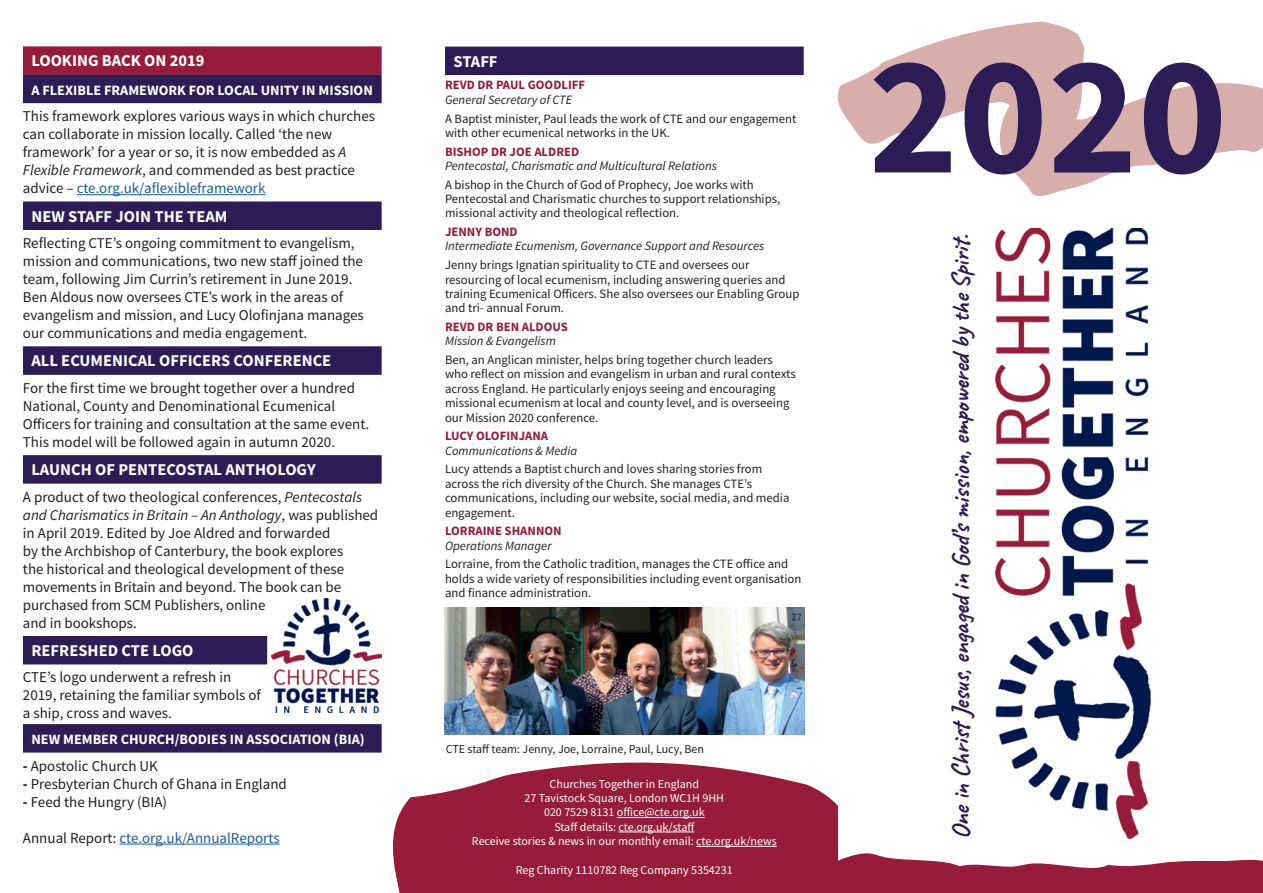
<style>
.page{position:relative;width:1263px;height:893px;background:#fff}
.page>*{position:absolute;margin:0;border:0;box-sizing:border-box;transform-origin:0 0}
.t1{font:700 169.8px "Source Sans Pro";color:#2d1d57}
.t2{font:700 25.05px "Caveat";color:#2d1d57}
.t3{font:700 16.5px "Source Sans Pro";color:#fff}
.t4{font:15px/18px "Source Sans Pro";color:#231f20}
.t5{font:15px "Source Sans Pro";color:#175d9e}
.t6{font:700 14.25px "Source Sans Pro";color:#fff}
.t7{font:12.75px/14.4px "Source Sans Pro";color:#231f20}
.t8{font:italic 12.75px "Source Sans Pro";color:#231f20}
.t9{font:700 12.75px "Source Sans Pro";color:#971c3c}
.t10{font:12px/14.4px "Source Sans Pro";color:#fff;text-align:center}
.t11{font:12px "Source Sans Pro";color:#231f20}
.s1{font-style:italic}
.s2{color:#175d9e}
.s3{font-weight:900;font-size:14.4px;color:#2d1d57}
.s4{color:#231f20}
</style>
<div class="page">
<svg style="left:393px;top:762px;width:445px;height:131px;background:#a23552"></svg>
<svg style="left:837px;top:22px;width:426px;height:174px"></svg>
<img style="left:996px;top:229px;width:154px;height:610px">
<div style="left:23px;top:46px;width:359px;height:29px;background:#971c3c"></div>
<div style="left:23px;top:75px;width:359px;height:28px;background:#2d1d57"></div>
<hr style="left:77px;top:194px;width:188px;height:1px;background:#175d9e">
<div style="left:23px;top:201px;width:359px;height:29px;background:#2d1d57"></div>
<div style="left:23px;top:346px;width:359px;height:29px;background:#2d1d57"></div>
<div style="left:23px;top:455px;width:359px;height:29px;background:#2d1d57"></div>
<div style="left:23px;top:636px;width:244px;height:28px;background:#2d1d57"></div>
<div style="left:23px;top:724px;width:359px;height:29px;background:#2d1d57"></div>
<hr style="left:120px;top:844px;width:160px;height:1px;background:#175d9e">
<img style="left:271px;top:598px;width:111px;height:114px">
<div style="left:445px;top:47px;width:359px;height:28px;background:#2d1d57"></div>
<img style="left:445px;top:607px;width:359px;height:128px">
<hr style="left:617px;top:817px;width:88px;height:1px;background:#fff">
<hr style="left:618px;top:832px;width:76px;height:1px;background:#fff">
<hr style="left:696px;top:846px;width:81px;height:1px;background:#fff">
<svg style="left:821px;top:853px;width:442px;height:40px"></svg>
<p class="t3" style="left:31px;top:50px;width:175px">LOOKING BACK ON 2019</p>
<p class="t6" style="left:31px;top:80px;width:343px">A FLEXIBLE FRAMEWORK FOR LOCAL UNITY IN MISSION</p>
<p class="t4" style="left:23px;top:107px;width:354px">This framework explores various ways in which churches can collaborate in mission locally. Called ‘the new framework’ for a year or so, it is now embedded as <span class="s1">A Flexible Framework</span>, and commended as best practice advice – <span class="s2">cte.org.uk/aflexibleframework</span></p>
<p class="t3" style="left:31px;top:205px;width:197px">NEW STAFF JOIN THE TEAM</p>
<p class="t4" style="left:23px;top:234px;width:342px">Reflecting CTE’s ongoing commitment to evangelism, mission and communications, two new staff joined the team, following Jim Currin’s retirement in June 2019.<br>Ben Aldous now oversees CTE’s work in the areas of evangelism and mission, and Lucy Olofinjana manages our communications and media engagement.</p>
<p class="t3" style="left:31px;top:350px;width:301px">ALL ECUMENICAL OFFICERS CONFERENCE</p>
<p class="t4" style="left:23px;top:379px;width:348px">For the first time we brought together over a hundred National, County and Denominational Ecumenical Officers for training and consultation at the same event.<br>This model will be followed again in autumn 2020.</p>
<p class="t3" style="left:31px;top:458px;width:286px">LAUNCH OF PENTECOSTAL ANTHOLOGY</p>
<p class="t4" style="left:23px;top:488px;width:357px">A product of two theological conferences, <span class="s1">Pentecostals and Charismatics in Britain – An Anthology</span>, was published in April 2019. Edited by Joe Aldred and forwarded<br>by the Archbishop of Canterbury, the book explores<br>the historical and theological development of these movements in Britain and beyond. The book can be purchased from SCM Publishers, online<br>and in bookshops.</p>
<p class="t3" style="left:31px;top:639px;width:164px">REFRESHED CTE LOGO</p>
<p class="t4" style="left:23px;top:668px;width:240px">CTE’s logo underwent a refresh in<br>2019, retaining the familiar symbols of a ship, cross and waves.</p>
<p class="t6" style="left:31px;top:730px;width:335px">NEW MEMBER CHURCH/BODIES IN ASSOCIATION (BIA)</p>
<p class="t4" style="left:23px;top:756px;width:137px"><span class="s3">-</span> Apostolic Church UK</p>
<p class="t4" style="left:23px;top:774px;width:265px"><span class="s3">-</span> Presbyterian Church of Ghana in England</p>
<p class="t4" style="left:23px;top:792px;width:146px"><span class="s3">-</span> Feed the Hungry (BIA)</p>
<p class="t5" style="left:23px;top:828px;width:258px"><span class="s4">Annual Report:</span> cte.org.uk/AnnualReports</p>
<p class="t3" style="left:453px;top:50px;width:46px">STAFF</p>
<p class="t9" style="left:445px;top:77px;width:142px">REVD DR PAUL GOODLIFF</p>
<p class="t8" style="left:445px;top:92px;width:129px">General Secretary of CTE</p>
<p class="t7" style="left:445px;top:111px;width:353px">A Baptist minister, Paul leads the work of CTE and our engagement with other ecumenical networks in the UK.</p>
<p class="t9" style="left:445px;top:143px;width:136px">BISHOP DR JOE ALDRED</p>
<p class="t8" style="left:445px;top:158px;width:273px">Pentecostal, Charismatic and Multicultural Relations</p>
<p class="t7" style="left:445px;top:177px;width:337px">A bishop in the Church of God of Prophecy, Joe works with<br>Pentecostal and Charismatic churches to support relationships, missional activity and theological reflection.</p>
<p class="t9" style="left:445px;top:223px;width:74px">JENNY BOND</p>
<p class="t8" style="left:445px;top:238px;width:321px">Intermediate Ecumenism, Governance Support and Resources</p>
<p class="t7" style="left:445px;top:258px;width:356px">Jenny brings Ignatian spirituality to CTE and oversees our resourcing of local ecumenism, including answering queries and training Ecumenical Officers. She also oversees our Enabling Group and tri- annual Forum.</p>
<p class="t9" style="left:445px;top:318px;width:124px">REVD DR BEN ALDOUS</p>
<p class="t8" style="left:445px;top:333px;width:112px">Mission &amp; Evangelism</p>
<p class="t7" style="left:445px;top:353px;width:352px">Ben, an Anglican minister, helps bring together church leaders who reflect on mission and evangelism in urban and rural contexts across England. He particularly enjoys seeing and encouraging missional ecumenism at local and county level, and is overseeing our Mission 2020 conference.</p>
<p class="t9" style="left:445px;top:427px;width:105px">LUCY OLOFINJANA</p>
<p class="t8" style="left:445px;top:442px;width:134px">Communications &amp; Media</p>
<p class="t7" style="left:445px;top:462px;width:346px">Lucy attends a Baptist church and loves sharing stories from across the rich diversity of the Church. She manages CTE’s communications, including our website, social media, and media engagement.</p>
<p class="t9" style="left:445px;top:522px;width:118px">LORRAINE SHANNON</p>
<p class="t8" style="left:445px;top:537px;width:108px">Operations Manager</p>
<p class="t7" style="left:445px;top:557px;width:358px">Lorraine, from the Catholic tradition, manages the CTE office and holds a wide variety of responsibilities including event organisation and finance administration.</p>
<p class="t11" style="left:446px;top:741px;width:260px">CTE staff team: Jenny, Joe, Lorraine, Paul, Lucy, Ben</p>
<p class="t10" style="left:472px;top:776px;width:306px">Churches Together in England<br>27 Tavistock Square, London WC1H 9HH<br>020 7529 8131 office@cte.org.uk<br>Staff details: cte.org.uk/staff<br>Receive stories &amp; news in our monthly email: cte.org.uk/news</p>
<p class="t10" style="left:516px;top:863px;width:218px">Reg Charity 1110782 Reg Company 5354231</p>
<h1 class="t1" style="left:868px;top:1px;width:360px">2020</h1>
<h2 class="t2" style="left:945px;top:839px;width:606px;rotate:-90deg">One in Christ Jesus, engaged in God’s mission, empowered by the Spirit.</h2>
</div>
